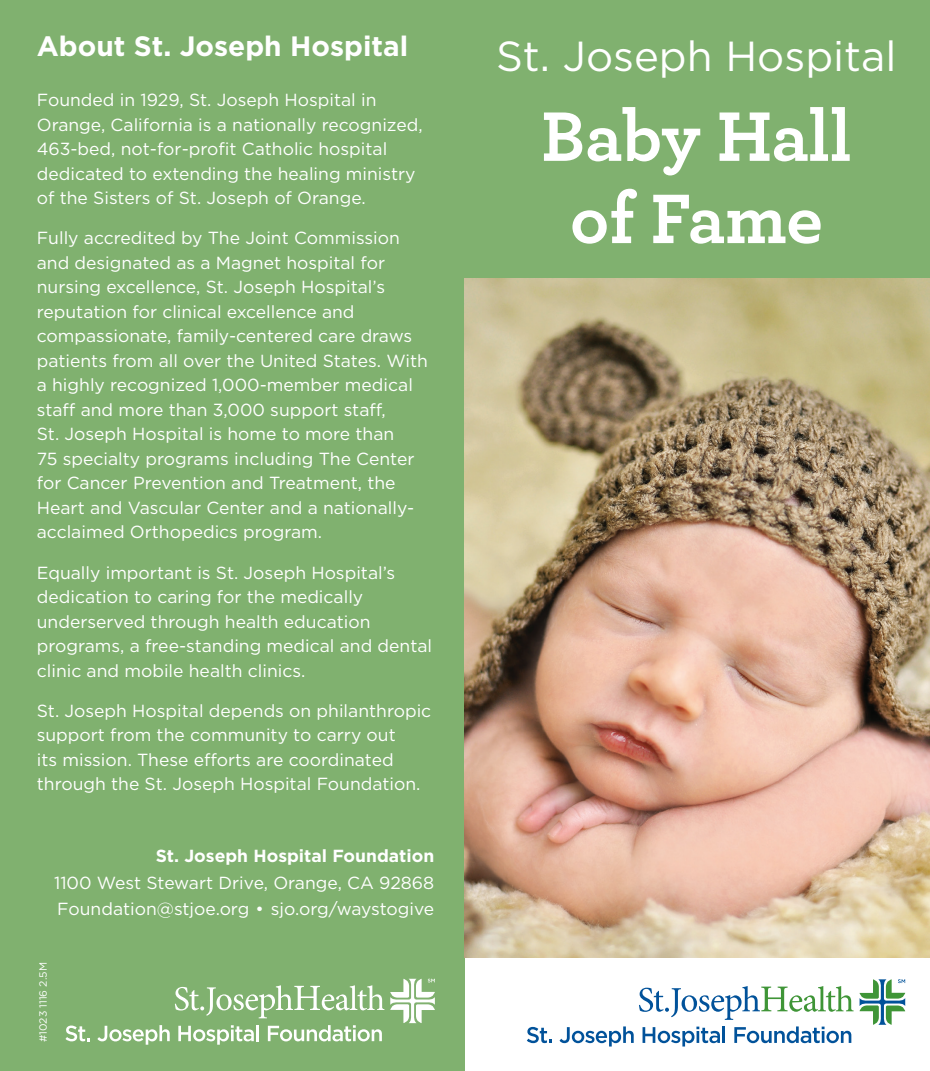
<style>
.page{position:relative;width:930px;height:1071px;background:#fff}
.page>*{position:absolute;margin:0;border:0;box-sizing:border-box;transform-origin:0 0}
.t1{font:700 73.5px/82.2px "Archer";letter-spacing:-.005em;color:#fff;text-align:center}
.t2{font:42px "Gotham";color:#fff}
.t3{font:700 28px "Gotham";color:#fff}
.t4{font:17.5px/24.5px "Gotham";color:#fff}
.t5{font:700 17.5px "Gotham";color:#fff}
.t6{font:10.5px "Gotham";color:#fff}
</style>
<div class="page">
<div style="left:464px;top:0;width:466px;height:283px;background:#80b16f"></div>
<div style="left:0;top:0;width:464px;height:1071px;background:#80b16f"></div>
<svg style="left:175px;top:985px;width:209px;height:33px"></svg>
<svg style="left:390px;top:979px;width:45px;height:44px"></svg>
<svg style="left:65px;top:1026px;width:25px;height:15px"></svg>
<svg style="left:97px;top:1025px;width:73px;height:20px"></svg>
<svg style="left:178px;top:1025px;width:76px;height:20px"></svg>
<hr style="left:256px;top:1025px;width:3px;height:16px;background:#fff">
<svg style="left:268px;top:1025px;width:114px;height:16px"></svg>
<svg style="left:639px;top:986px;width:214px;height:34px"></svg>
<svg style="left:859px;top:979px;width:46px;height:46px"></svg>
<svg style="left:527px;top:1027px;width:25px;height:16px"></svg>
<svg style="left:559px;top:1026px;width:74px;height:21px"></svg>
<svg style="left:642px;top:1027px;width:78px;height:20px"></svg>
<hr style="left:722px;top:1026px;width:3px;height:17px;background:#01529a">
<svg style="left:734px;top:1026px;width:117px;height:17px"></svg>
<img style="left:464px;top:278px;width:466px;height:679px">
<h3 class="t3" style="left:37px;top:28px;width:373px">About St. Joseph Hospital</h3>
<p class="t4" style="left:37px;top:87px;width:387px">Founded in 1929, St. Joseph Hospital in Orange, California is a nationally recognized, 463-bed, not-for-profit Catholic hospital dedicated to extending the healing ministry of the Sisters of St. Joseph of Orange.</p>
<p class="t4" style="left:37px;top:226px;width:393px">Fully accredited by The Joint Commission and designated as a Magnet hospital for nursing excellence, St. Joseph Hospital’s reputation for clinical excellence and compassionate, family-centered care draws patients from all over the United States. With a highly recognized 1,000-member medical staff and more than 3,000 support staff,<br>St. Joseph Hospital is home to more than<br>75 specialty programs including The Center for Cancer Prevention and Treatment, the Heart and Vascular Center and a nationally&shy;acclaimed Orthopedics program.</p>
<p class="t4" style="left:37px;top:560px;width:397px">Equally important is St. Joseph Hospital’s dedication to caring for the medically underserved through health education programs, a free-standing medical and dental clinic and mobile health clinics.</p>
<p class="t4" style="left:37px;top:698px;width:396px">St. Joseph Hospital depends on philanthropic support from the community to carry out<br>its mission. These efforts are coordinated through the St. Joseph Hospital Foundation.</p>
<p class="t5" style="left:156px;top:844px;width:280px">St. Joseph Hospital Foundation</p>
<p class="t4" style="left:54px;top:869px;width:381px;line-height:26.2px">1100 West Stewart Drive, Orange, CA 92868<br>Foundation@stjoe.org • sjo.org/waystogive</p>
<p class="t6" style="left:37px;top:1042px;width:82px;rotate:-90deg">#1023 1116 2.5M</p>
<h2 class="t2" style="left:496px;top:29px;width:402px">St. Joseph Hospital</h2>
<h1 class="t1" style="left:541px;top:91px;width:312px">Baby Hall of Fame</h1>
</div>
